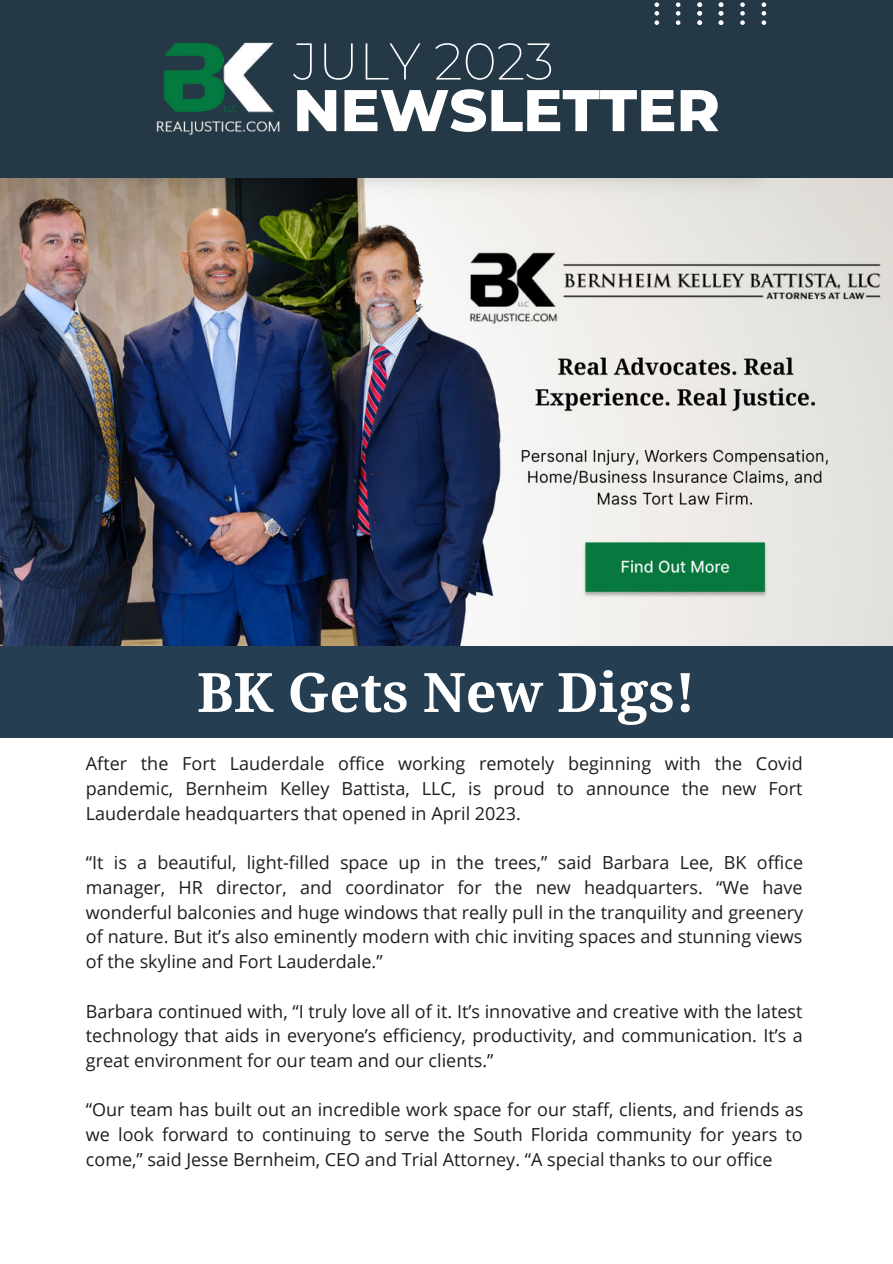
<style>
.page{position:relative;width:893px;height:1264px;background:#fff}
.page>*{position:absolute;margin:0;border:0;box-sizing:border-box;transform-origin:0 0}
.t1{font:800 58.65px "Montserrat";color:#fff}
.t2{font:700 54.3px "Noto Serif";color:#fff}
.t3{font:200 51.6px "Montserrat";color:#fff}
.t4{font:18px/24.8px "Open Sans";color:#1e1e1e;text-align:justify}
</style>
<div class="page">
<div style="left:0;top:0;width:892px;height:216px;background:#253845"></div>
<img style="left:156px;top:42px;width:124px;height:93px">
<img style="left:0;top:178px;width:892px;height:468px">
<div style="left:0;top:646px;width:892px;height:92px;background:#263e51"></div>
<svg style="left:654px;top:2px;width:112px;height:23px"></svg>
<h3 class="t3" style="left:293px;top:27px;width:262px">JULY 2023</h3>
<h1 class="t1" style="left:293px;top:67px;width:428px">NEWSLETTER</h1>
<h2 class="t2" style="left:197px;top:654px;width:500px">BK Gets New Digs!</h2>
<p class="t4" style="left:86px;top:750px;width:718px">After the Fort Lauderdale office working remotely beginning with the Covid pandemic, Bernheim Kelley Battista, LLC, is proud to announce the new Fort Lauderdale headquarters that opened in April 2023.</p>
<p class="t4" style="left:86px;top:849px;width:718px">“It is a beautiful, light-filled space up in the trees,” said Barbara Lee, BK office manager, HR director, and coordinator for the new headquarters. “We have wonderful balconies and huge windows that really pull in the tranquility and greenery of nature. But it’s also eminently modern with chic inviting spaces and stunning views of the skyline and Fort Lauderdale.”</p>
<p class="t4" style="left:86px;top:998px;width:718px">Barbara continued with, “I truly love all of it. It’s innovative and creative with the latest technology that aids in everyone’s efficiency, productivity, and communication. It’s a great environment for our team and our clients.”</p>
<p class="t4" style="left:86px;top:1097px;width:719px">“Our team has built out an incredible work space for our staff, clients, and friends as we look forward to continuing to serve the South Florida community for years to come,” said Jesse Bernheim, CEO and Trial Attorney. “A special thanks to our office</p>
</div>
